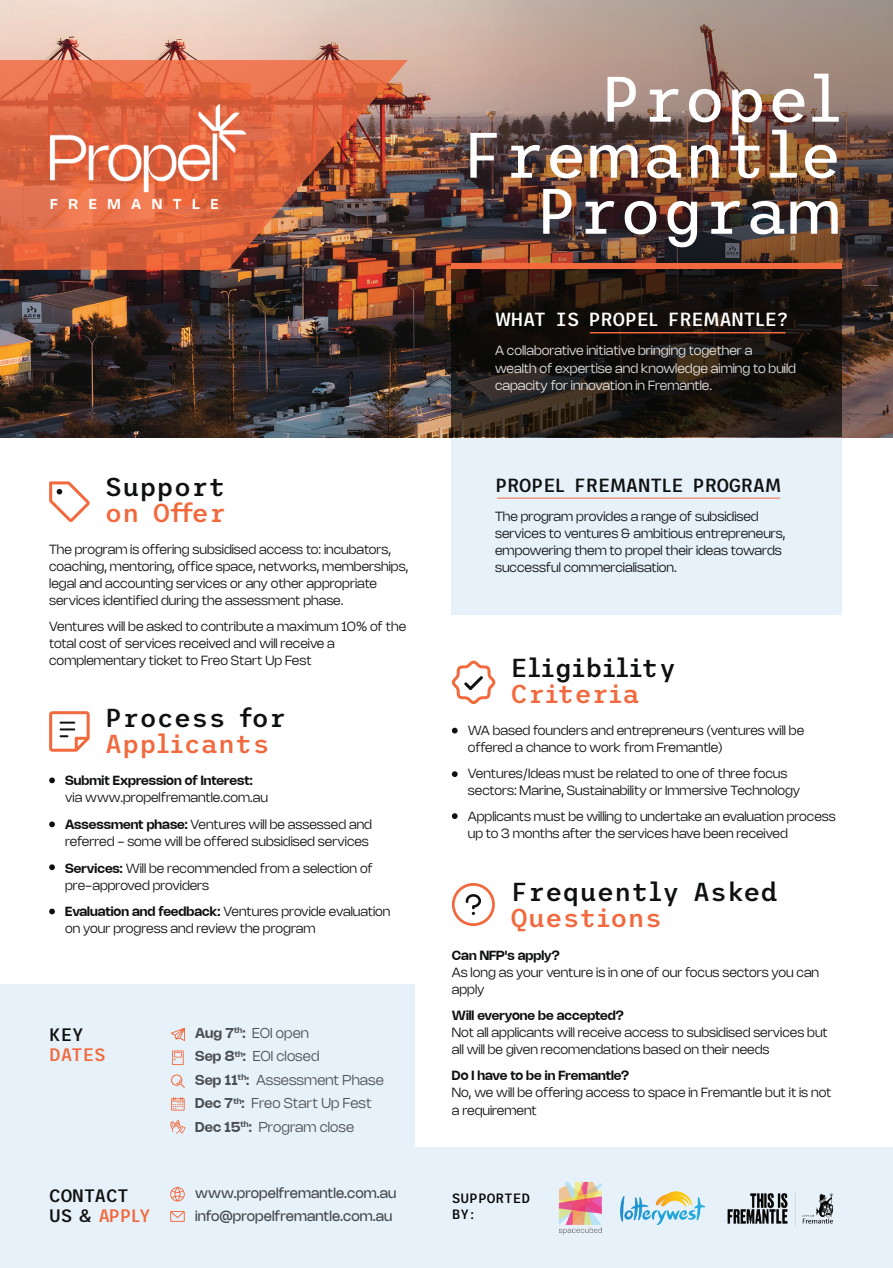
<style>
.page{position:relative;width:893px;height:1268px;background:#fff}
.page>*{position:absolute;margin:0;border:0;box-sizing:border-box;transform-origin:0 0}
.t1{font:64px/56px "Trispace";letter-spacing:.005em;color:#fff;text-align:right}
.t2{font:500 26px "Trispace";letter-spacing:.015em;color:#0f1110}
.t3{font:500 26px "Trispace";letter-spacing:.015em;color:#f1693d}
.t4{font:500 19px "Trispace";letter-spacing:-.015em;color:#0f1110}
.t5{font:500 19px "Trispace";letter-spacing:-.015em;color:#fff}
.t6{font:500 18px/20px "Trispace";letter-spacing:-.01em;color:#0e100e}
.t7{font:500 18px "Trispace";letter-spacing:-.01em;color:#f1693d}
.t8{font:300 14px "Nohemi";letter-spacing:.005em;color:#1f2020}
.t9{font:14px/22.8px "Nohemi";letter-spacing:.005em;color:#1f2020}
.t10{font:500 13.6px/16px "Trispace";letter-spacing:-.005em;color:#060705}
.t11{font:300 13px/17px "Nohemi";color:#0f1110}
.t12{font:300 13px/17px "Nohemi";color:#fff}
.t13{font:600 13px "Nohemi";color:#0f1110}
.s1{font-weight:600}
.s2{color:#f1693d}
</style>
<div class="page">
<div style="left:0;top:984px;width:414px;height:283px;background:#e7f1fa"></div>
<div style="left:452px;top:435px;width:390px;height:180px;background:#e7f1fa"></div>
<hr style="left:497px;top:497px;width:283px;height:1px;background:#f1693d">
<svg style="left:452px;top:727px;width:6px;height:6px"></svg>
<svg style="left:452px;top:771px;width:6px;height:6px"></svg>
<svg style="left:452px;top:813px;width:6px;height:5px"></svg>
<img style="left:0;top:0;width:893px;height:437px">
<img style="left:0;top:60px;width:408px;height:210px">
<img style="left:50px;top:104px;width:195px;height:104px">
<svg style="left:452px;top:268px;width:390px;height:169px;background:#1e1611"></svg>
<div style="left:452px;top:263px;width:390px;height:5px;background:#f1693d"></div>
<hr style="left:590px;top:332px;width:195px;height:1px;background:#f1693d">
<svg style="left:171px;top:1027px;width:14px;height:13px"></svg>
<svg style="left:170px;top:1120px;width:16px;height:13px"></svg>
<svg style="left:171px;top:1097px;width:14px;height:13px"></svg>
<svg style="left:171px;top:1074px;width:14px;height:13px"></svg>
<svg style="left:172px;top:1050px;width:12px;height:14px"></svg>
<svg style="left:452px;top:660px;width:43px;height:44px"></svg>
<svg style="left:452px;top:883px;width:43px;height:42px"></svg>
<svg style="left:49px;top:481px;width:41px;height:41px"></svg>
<svg style="left:49px;top:777px;width:6px;height:6px"></svg>
<svg style="left:49px;top:821px;width:6px;height:6px"></svg>
<svg style="left:49px;top:864px;width:6px;height:6px"></svg>
<svg style="left:49px;top:908px;width:6px;height:6px"></svg>
<svg style="left:49px;top:711px;width:41px;height:40px"></svg>
<div style="left:0;top:1147px;width:893px;height:120px;background:#e7f1fa"></div>
<svg style="left:170px;top:1187px;width:15px;height:14px"></svg>
<svg style="left:170px;top:1211px;width:15px;height:10px"></svg>
<img style="left:620px;top:1191px;width:84px;height:33px">
<img style="left:559px;top:1181px;width:43px;height:54px">
<img style="left:727px;top:1191px;width:106px;height:35px">
<h1 class="t1" style="left:461px;top:66px;width:382px">Propel<br>Fremantle<br>Program</h1>
<h2 class="t2" style="left:105px;top:466px;width:122px">Support</h2>
<h2 class="t3" style="left:105px;top:492px;width:122px">on Offer</h2>
<p class="t11" style="left:49px;top:541px;width:361px">The program is offering subsidised access to: incubators, coaching, mentoring, office space, networks, memberships, legal and accounting services or any other appropriate services identified during the assessment phase.</p>
<p class="t11" style="left:49px;top:617px;width:358px">Ventures will be asked to contribute a maximum 10% of the total cost of services received and will receive a complementary ticket to Freo Start Up Fest</p>
<h2 class="t2" style="left:105px;top:697px;width:182px">Process for</h2>
<h2 class="t3" style="left:105px;top:723px;width:166px">Applicants</h2>
<p class="t13" style="left:65px;top:774px;width:189px">Submit Expression of Interest:</p>
<p class="t11" style="left:65px;top:783px;width:308px;line-height:26.8px">via www.propelfremantle.com.au<br><span class="s1">Assessment phase:</span> Ventures will be assessed and</p>
<p class="t11" style="left:65px;top:827px;width:309px;line-height:26.8px">referred - some will be offered subsidised services<br><span class="s1">Services:</span> Will be recommended from a selection of</p>
<p class="t11" style="left:65px;top:871px;width:327px;line-height:26.6px">pre-approved providers<br><span class="s1">Evaluation and feedback:</span> Ventures provide evaluation</p>
<p class="t11" style="left:65px;top:919px;width:252px">on your progress and review the program</p>
<h3 class="t6" style="left:49px;top:1022px;width:36px">KEY</h3>
<h3 class="t7" style="left:49px;top:1040px;width:58px">DATES</h3>
<p class="t8" style="left:195px;top:1024px;width:115px"><span class="s1">Aug 7</span><sup>th</sup><span class="s1">:</span> EOI open</p>
<p class="t8" style="left:195px;top:1047px;width:126px"><span class="s1">Sep 8</span><sup>th</sup><span class="s1">:</span> EOI closed</p>
<p class="t8" style="left:195px;top:1071px;width:190px"><span class="s1">Sep 11</span><sup>th</sup><span class="s1">:</span> Assessment Phase</p>
<p class="t8" style="left:195px;top:1094px;width:178px"><span class="s1">Dec 7</span><sup>th</sup><span class="s1">:</span> Freo Start Up Fest</p>
<p class="t8" style="left:195px;top:1117px;width:161px"><span class="s1">Dec 15</span><sup>th</sup><span class="s1">:</span> Program close</p>
<h3 class="t5" style="left:495px;top:304px;width:296px">WHAT IS PROPEL FREMANTLE?</h3>
<p class="t12" style="left:495px;top:342px;width:302px">A collaborative initiative bringing together a wealth of expertise and knowledge aiming to build capacity for innovation in Fremantle.</p>
<h3 class="t4" style="left:495px;top:470px;width:288px">PROPEL FREMANTLE PROGRAM</h3>
<p class="t11" style="left:495px;top:507px;width:292px">The program provides a range of subsidised services to ventures &amp; ambitious entrepreneurs, empowering them to propel their ideas towards successful commercialisation.</p>
<h2 class="t2" style="left:511px;top:647px;width:167px">Eligibility</h2>
<h2 class="t3" style="left:511px;top:673px;width:130px">Criteria</h2>
<p class="t11" style="left:468px;top:722px;width:338px">WA based founders and entrepreneurs (ventures will be offered a chance to work from Fremantle)</p>
<p class="t11" style="left:468px;top:764px;width:334px">Ventures/Ideas must be related to one of three focus sectors: Marine, Sustainability or Immersive Technology</p>
<p class="t11" style="left:468px;top:807px;width:369px">Applicants must be willing to undertake an evaluation process up to 3 months after the services have been received</p>
<h2 class="t2" style="left:511px;top:871px;width:268px">Frequently Asked</h2>
<h2 class="t3" style="left:511px;top:897px;width:153px">Questions</h2>
<p class="t13" style="left:452px;top:949px;width:110px">Can NFP's apply?</p>
<p class="t11" style="left:452px;top:963px;width:369px">As long as your venture is in one of our focus sectors you can apply</p>
<p class="t13" style="left:452px;top:1009px;width:174px">Will everyone be accepted?</p>
<p class="t11" style="left:452px;top:1024px;width:377px">Not all applicants will receive access to subsidised services but all will be given recomendations based on their needs</p>
<p class="t13" style="left:452px;top:1069px;width:179px">Do I have to be in Fremantle?</p>
<p class="t11" style="left:452px;top:1084px;width:381px">No, we will be offering access to space in Fremantle but it is not a requirement</p>
<h3 class="t6" style="left:49px;top:1183px;width:103px">CONTACT<br>US &amp; <span class="s2">APPLY</span></h3>
<p class="t9" style="left:195px;top:1181px;width:203px">www.propelfremantle.com.au info@propelfremantle.com.au</p>
<p class="t10" style="left:452px;top:1189px;width:80px">SUPPORTED<br>BY:</p>
</div>
